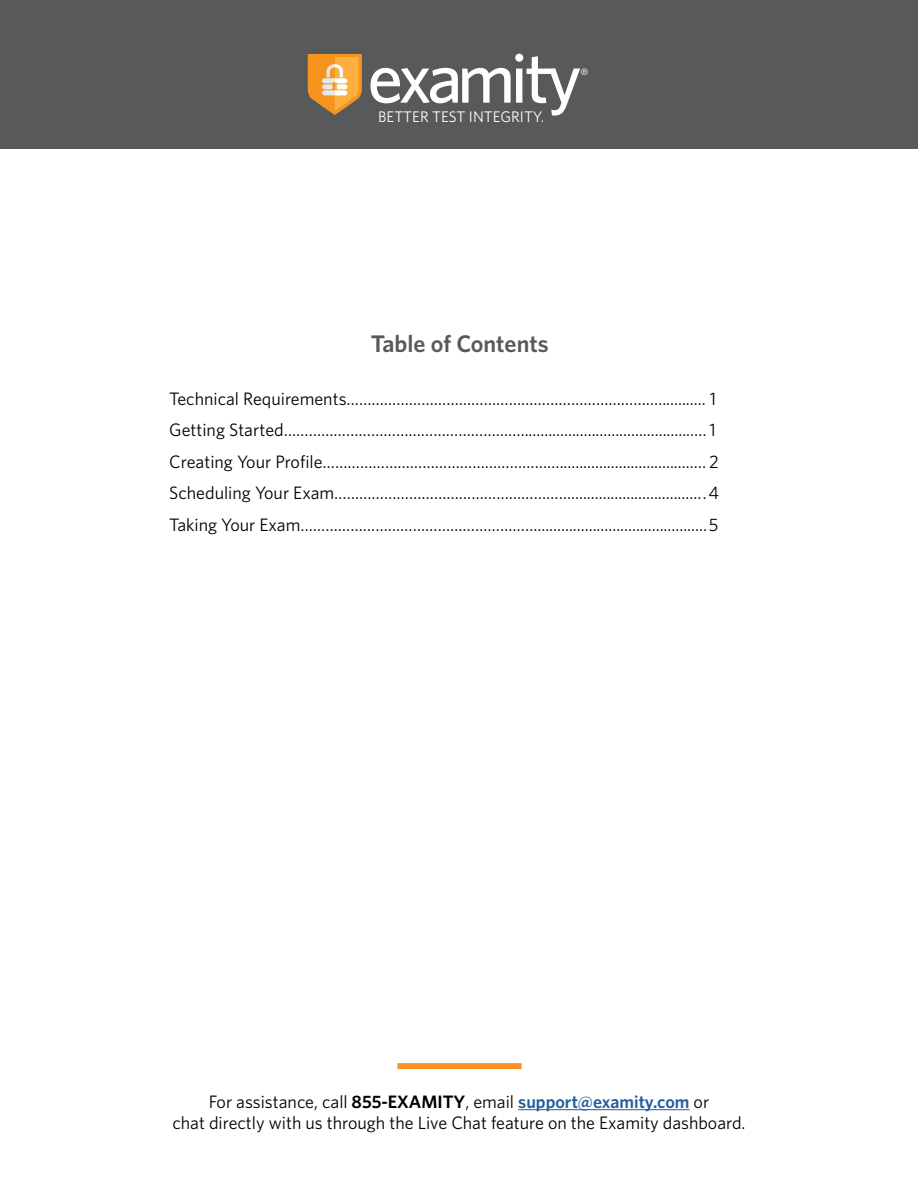
<style>
.page{position:relative;width:918px;height:1188px;background:#fff}
.page>*{position:absolute;margin:0;border:0;box-sizing:border-box;transform-origin:0 0}
.t1{font:600 24px "Whitney";color:#58595b}
.t2{font:18px/31.5px "Whitney";color:#000;text-align:center}
.t3{font:15.45px "Whitney";color:#fff}
.t4{font:300 9.3px "Frutiger";color:#f1f1f2}
.s1{font-weight:600}
.s2{font-weight:600;color:#215e9e}
</style>
<div class="page">
<div style="left:0;top:0;width:918px;height:148px;background:#58595b"></div>
<hr style="left:518px;top:1109px;width:172px;height:1px;background:#215e9e">
<div style="left:397px;top:1063px;width:125px;height:6px;background:#f89521"></div>
<svg style="left:308px;top:54px;width:272px;height:62px"></svg>
<p class="t3" style="left:378px;top:107px;width:168px">BETTER TEST INTEGRITY.</p>
<p class="t4" style="left:581px;top:66px;width:9px">®</p>
<h1 class="t1" style="left:371px;top:328px;width:179px">Table of Contents</h1>
<p class="t2" style="left:169px;top:382px;width:551px;text-align:left">Technical Requirements…………………………………………………………………............ 1<br>Getting Started…………………………………………………............................................… 1<br>Creating Your Profile…………………………………………………..................................… 2<br>Scheduling Your Exam…………………………………………………................................. . 4<br>Taking Your Exam…………………………………………………........................................... 5</p>
<p class="t2" style="left:172px;top:1090px;width:575px;line-height:21.6px">For assistance, call <span class="s1">855-EXAMITY</span>, email <span class="s2">support@examity.com</span> or<br>chat directly with us through the Live Chat feature on the Examity dashboard.</p>
</div>
